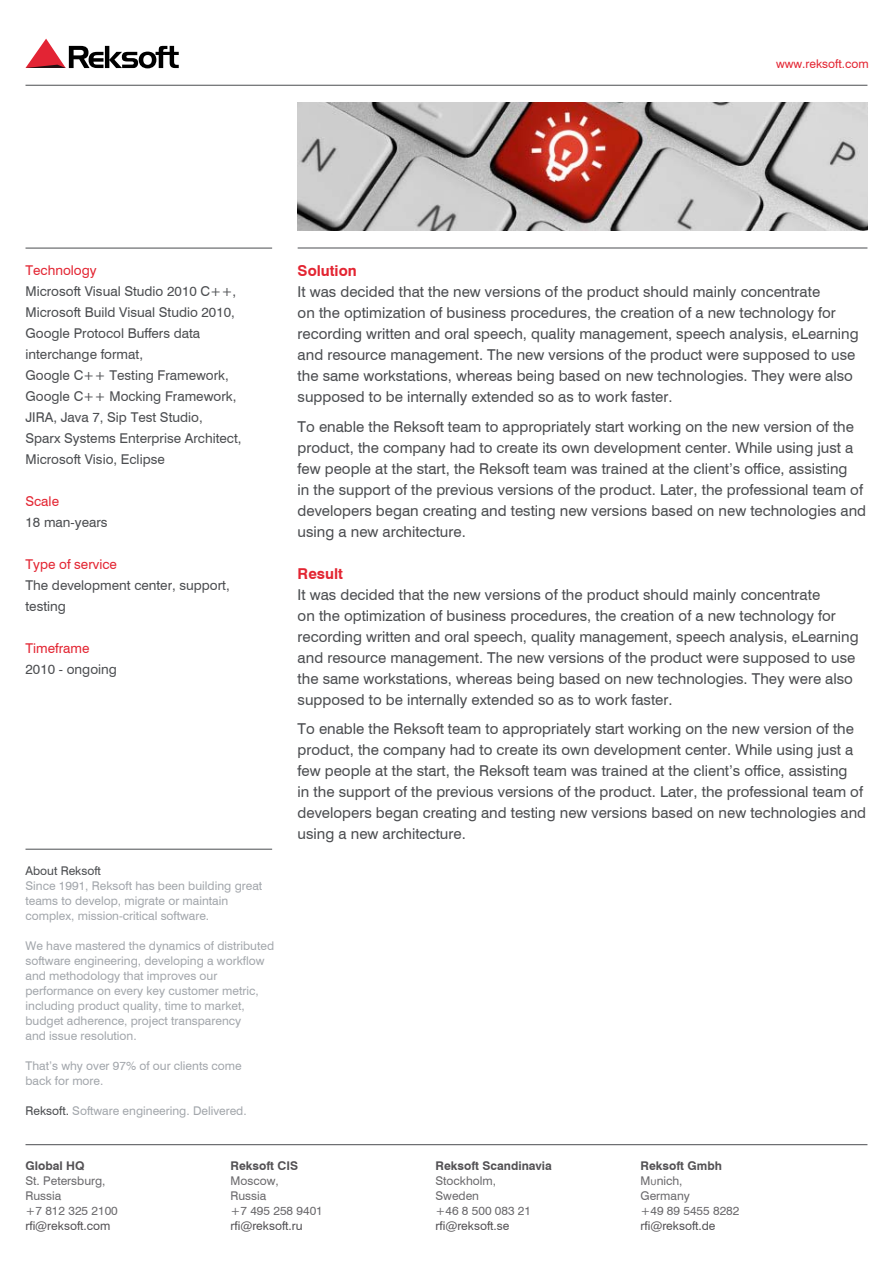
<style>
.page{position:relative;width:893px;height:1263px;background:#fff}
.page>*{position:absolute;margin:0;border:0;box-sizing:border-box;transform-origin:0 0}
.t1{font:15px/21px "Swiss 721 Cyrillic BT";color:#4b4d50}
.t2{font:700 15px "Swiss 721 BT";color:#e32532}
.t3{font:13.5px/21px "Swiss 721 Cyrillic BT";color:#4b4d50}
.t4{font:13.5px "Swiss 721 Cyrillic BT";color:#e32532}
.t5{font:12px/15px "Swiss 721 Cyrillic BT";color:#a3a7ac}
.t6{font:12px/15px "Swiss 721 Cyrillic BT";color:#6b6a6d}
.t7{font:12px "Swiss 721 Cyrillic BT";color:#535154}
.t8{font:700 12px "Swiss 721 BT";color:#535154}
.t9{font:12px "Swiss 721 Cyrillic BT";color:#e32532}
.t10{font:12px "Swiss 721 Cyrillic BT";color:#4b4d50}
.s1{color:#4b4d50}
.s2{font-family:"Corbel"}
</style>
<div class="page">
<hr style="left:26px;top:85px;width:841px;height:1px;background:#4b4d50">
<hr style="left:26px;top:1144px;width:841px;height:1px;background:#4b4d50">
<hr style="left:298px;top:248px;width:569px;height:1px;background:#4b4d50">
<hr style="left:26px;top:248px;width:246px;height:1px;background:#4b4d50">
<hr style="left:26px;top:849px;width:246px;height:1px;background:#4b4d50">
<svg style="left:26px;top:39px;width:153px;height:29px"></svg>
<img style="left:298px;top:102px;width:569px;height:129px">
<p class="t9" style="left:776px;top:56px;width:94px">www.reksoft.com</p>
<p class="t4" style="left:26px;top:262px;width:73px">Technology</p>
<p class="t3" style="left:26px;top:280px;width:217px">Microsoft Visual Studio 2010 C++,<br>Microsoft Build Visual Studio 2010,<br>Google Protocol Buffers data interchange format,<br>Google C++ Testing Framework,<br>Google C++ Mocking Framework,<br>JIRA, Java 7, Sip Test Studio,<br>Sparx Systems Enterprise Architect,<br>Microsoft Visio, Eclipse</p>
<p class="t4" style="left:26px;top:493px;width:35px">Scale</p>
<p class="t3" style="left:26px;top:511px;width:84px">18 man-years</p>
<p class="t4" style="left:26px;top:556px;width:93px">Type of service</p>
<p class="t3" style="left:26px;top:574px;width:206px">The development center, support, testing</p>
<p class="t4" style="left:26px;top:640px;width:66px">Timeframe</p>
<p class="t3" style="left:26px;top:658px;width:93px">2010 - ongoing</p>
<p class="t10" style="left:26px;top:863px;width:77px">About Reksoft</p>
<p class="t5" style="left:26px;top:878px;width:238px">Since 1991, Reksoft has been building great teams to develop, migrate or maintain complex, mission-critical software.</p>
<p class="t5" style="left:26px;top:938px;width:250px">We have mastered the dynamics of distributed software engineering, developing a workflow and methodology that improves our performance on every key customer metric, including product quality, time to market, budget adherence, project transparency<br>and issue resolution.</p>
<p class="t5" style="left:26px;top:1058px;width:218px">That’s why over 97% of our clients come back for more.</p>
<p class="t5" style="left:26px;top:1103px;width:223px"><span class="s1">Reksoft.</span> Software engineering. Delivered.</p>
<p class="t2" style="left:298px;top:261px;width:61px">Solution</p>
<p class="t1" style="left:298px;top:281px;width:563px">It was decided that the new versions of the product should mainly concentrate<br>on the optimization of business procedures, the creation of a new technology for recording written and oral speech, quality management, speech analysis, eLearning and resource management. The new versions of the product were supposed to use the same workstations, whereas being based on new technologies. They were also supposed to be internally extended so as to work faster.</p>
<p class="t1" style="left:298px;top:416px;width:570px">To enable the Reksoft team to appropriately start working on the new version of the product, the company had to create its own development center. While using just a few people at the start, the Reksoft team was trained at the client’s office, assisting<br>in the support of the previous versions of the product. Later, the professional team of developers began creating and testing new versions based on new technologies and using a new architecture.</p>
<p class="t2" style="left:298px;top:563px;width:47px">Result</p>
<p class="t1" style="left:298px;top:584px;width:563px">It was decided that the new versions of the product should mainly concentrate<br>on the optimization of business procedures, the creation of a new technology for recording written and oral speech, quality management, speech analysis, eLearning and resource management. The new versions of the product were supposed to use the same workstations, whereas being based on new technologies. They were also supposed to be internally extended so as to work faster.</p>
<p class="t1" style="left:298px;top:718px;width:570px">To enable the Reksoft team to appropriately start working on the new version of the product, the company had to create its own development center. While using just a few people at the start, the Reksoft team was trained at the client’s office, assisting<br>in the support of the previous versions of the product. Later, the professional team of developers began creating and testing new versions based on new technologies and using a new architecture.</p>
<p class="t8" style="left:26px;top:1157px;width:61px">Global HQ</p>
<p class="t6" style="left:26px;top:1173px;width:94px">St. Petersburg,<br>Russia<br>+7 812 325 2100</p>
<p class="t7" style="left:26px;top:1218px;width:86px">rfi@reksoft.com</p>
<p class="t8" style="left:230px;top:1157px;width:69px">Reksoft CIS</p>
<p class="t6" style="left:230px;top:1173px;width:94px">Moscow,<br>Russia<br>+7 495 258 9401</p>
<p class="t7" style="left:230px;top:1218px;width:74px">rfi@reksoft.ru</p>
<p class="t8" style="left:435px;top:1157px;width:118px">Reksoft Scandinavia</p>
<p class="t6" style="left:435px;top:1173px;width:97px">Stockholm,<br>Sweden<br>+46 8 500 083 21</p>
<p class="t7" style="left:435px;top:1218px;width:75px">rfi@reksoft.se</p>
<p class="t8" style="left:640px;top:1157px;width:83px">Reksoft Gmbh</p>
<p class="t6" style="left:640px;top:1173px;width:100px">M<span class="s2">u</span>nich,<br>Germany<br>+49 89 5455 8282</p>
<p class="t7" style="left:640px;top:1218px;width:77px">rfi@reksoft.de</p>
</div>
